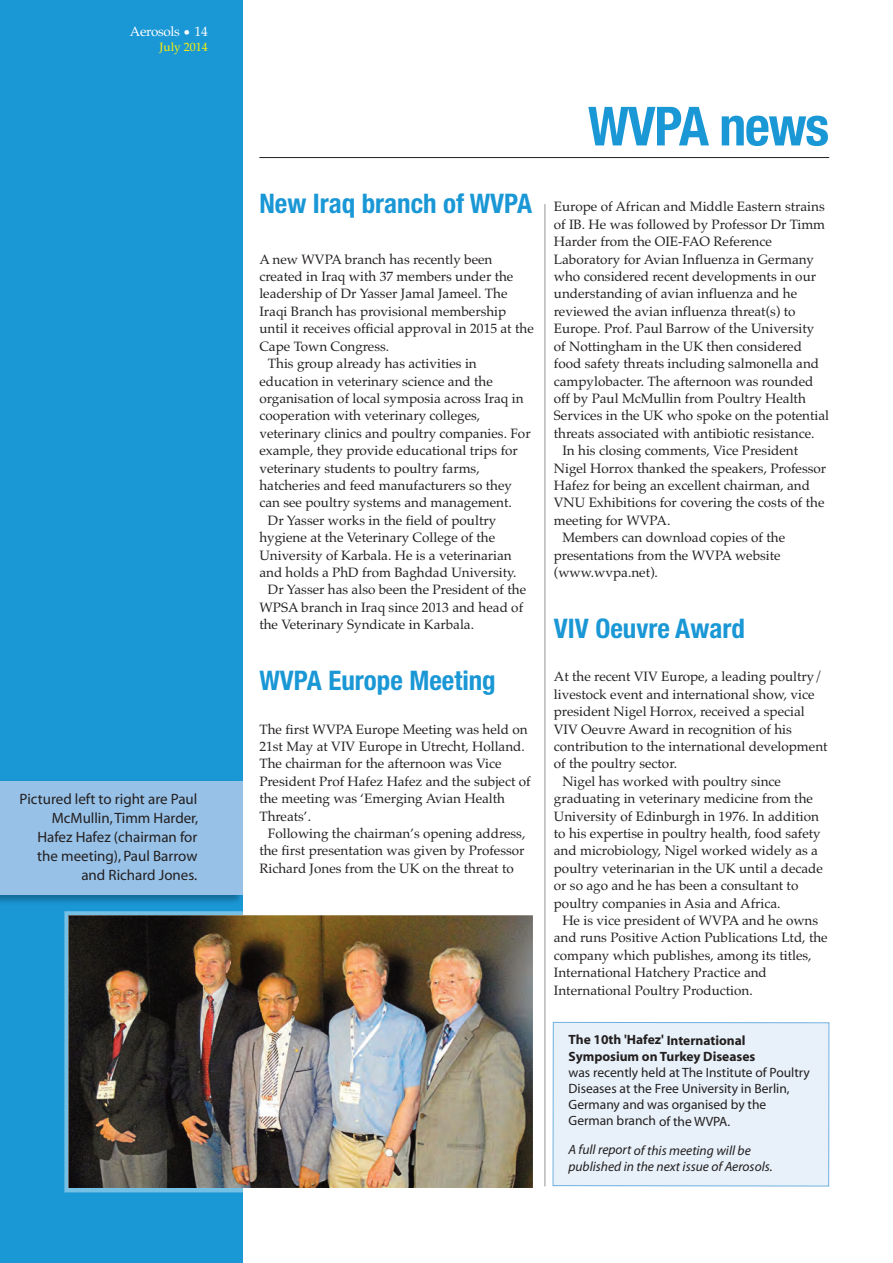
<style>
.page{position:relative;width:893px;height:1263px;background:#fff}
.page>*{position:absolute;margin:0;border:0;box-sizing:border-box;transform-origin:0 0}
.t1{font:700 condensed 54px "Helvetica Neue";letter-spacing:-.025em;color:#1a97d5}
.t2{font:700 condensed 27px "Helvetica Neue";color:#1a97d5}
.t3{font:15px/19px "Myriad";color:#231f20;text-align:right}
.t4{font:13.5px/17.4px "Palatino";color:#231f20}
.t5{font:13.5px/16.2px "Myriad";color:#231f20}
.t6{font:italic 13.5px/16.2px "Myriad";color:#231f20}
.t7{font:700 13.5px/16.2px "Myriad";color:#231f20}
.t8{font:13.5px "Palatino";letter-spacing:-.025em;color:#fff}
.t9{font:12px "Palatino";color:#fff101}
</style>
<div class="page">
<div style="left:0;top:0;width:242px;height:1263px;background:#1a97d5"></div>
<hr style="left:259px;top:157px;width:570px;height:1px;background:#231f20">
<hr style="left:545px;top:204px;width:1px;height:982px;background:#939598">
<img style="left:69px;top:916px;width:463px;height:271px">
<div style="left:64px;top:911px;width:473px;height:281px;border:4px solid #fff"></div>
<img style="left:0;top:775px;width:243px;height:134px">
<div style="left:0;top:781px;width:242px;height:114px;background:#97c1e7"></div>
<div style="left:553px;top:1023px;width:276px;height:163px;background:#e8f1f9"></div>
<div style="left:553px;top:1022px;width:276px;height:164px;border:1px solid #6cafdf"></div>
<p class="t8" style="left:130px;top:24px;width:79px">Aerosols • 14</p>
<p class="t9" style="left:159px;top:40px;width:50px">July 2014</p>
<p class="t3" style="left:20px;top:791px;width:180px">Pictured left to right are Paul<br>McMullin, Timm Harder,<br>Hafez Hafez (chairman for the meeting), Paul Barrow and Richard Jones.</p>
<h2 class="t2" style="left:259px;top:187px;width:274px">New Iraq branch of WVPA</h2>
<p class="t4" style="left:259px;top:250px;width:235px">A new WVPA branch has recently been</p>
<p class="t4" style="left:259px;top:268px;width:256px">created in Iraq with 37 members under the</p>
<p class="t4" style="left:259px;top:285px;width:250px">leadership of Dr Yasser Jamal Jameel. The</p>
<p class="t4" style="left:259px;top:302px;width:248px">Iraqi Branch has provisional membership</p>
<p class="t4" style="left:259px;top:320px;width:276px">until it receives official approval in 2015 at the</p>
<p class="t4" style="left:259px;top:337px;width:131px">Cape Town Congress.</p>
<p class="t4" style="left:268px;top:355px;width:210px">This group already has activities in</p>
<p class="t4" style="left:259px;top:372px;width:235px">education in veterinary science and the</p>
<p class="t4" style="left:259px;top:389px;width:266px">organisation of local symposia across Iraq in</p>
<p class="t4" style="left:259px;top:407px;width:222px">cooperation with veterinary colleges,</p>
<p class="t4" style="left:259px;top:424px;width:273px">veterinary clinics and poultry companies. For</p>
<p class="t4" style="left:259px;top:442px;width:260px">example, they provide educational trips for</p>
<p class="t4" style="left:259px;top:459px;width:222px">veterinary students to poultry farms,</p>
<p class="t4" style="left:259px;top:477px;width:254px">hatcheries and feed manufacturers so they</p>
<p class="t4" style="left:259px;top:494px;width:254px">can see poultry systems and management.</p>
<p class="t4" style="left:268px;top:511px;width:230px">Dr Yasser works in the field of poultry</p>
<p class="t4" style="left:259px;top:529px;width:237px">hygiene at the Veterinary College of the</p>
<p class="t4" style="left:259px;top:546px;width:254px">University of Karbala. He is a veterinarian</p>
<p class="t4" style="left:259px;top:564px;width:259px">and holds a PhD from Baghdad University.</p>
<p class="t4" style="left:268px;top:581px;width:260px">Dr Yasser has also been the President of the</p>
<p class="t4" style="left:259px;top:598px;width:265px">WPSA branch in Iraq since 2013 and head of</p>
<p class="t4" style="left:259px;top:616px;width:216px">the Veterinary Syndicate in Karbala.</p>
<h2 class="t2" style="left:259px;top:664px;width:238px">WVPA Europe Meeting</h2>
<p class="t4" style="left:259px;top:720px;width:273px">The first WVPA Europe Meeting was held on 21st May at VIV Europe in Utrecht, Holland.<br>The chairman for the afternoon was Vice President Prof Hafez Hafez and the subject of the meeting was ‘Emerging Avian Health Threats’.</p>
<p class="t4" style="left:259px;top:824px;width:267px;text-align:justify;text-indent:9px">Following the chairman’s opening address, the first presentation was given by Professor Richard Jones from the UK on the threat to</p>
<h1 class="t1" style="left:588px;top:94px;width:243px">WVPA news</h1>
<p class="t4" style="left:554px;top:198px;width:272px">Europe of African and Middle Eastern strains</p>
<p class="t4" style="left:554px;top:215px;width:273px">of IB. He was followed by Professor Dr Timm</p>
<p class="t4" style="left:554px;top:233px;width:220px">Harder from the OIE-FAO Reference</p>
<p class="t4" style="left:554px;top:250px;width:262px">Laboratory for Avian Influenza in Germany</p>
<p class="t4" style="left:554px;top:268px;width:264px">who considered recent developments in our</p>
<p class="t4" style="left:554px;top:285px;width:245px">understanding of avian influenza and he</p>
<p class="t4" style="left:554px;top:303px;width:243px">reviewed the avian influenza threat(s) to</p>
<p class="t4" style="left:554px;top:320px;width:262px">Europe. Prof. Paul Barrow of the University</p>
<p class="t4" style="left:554px;top:337px;width:250px">of Nottingham in the UK then considered</p>
<p class="t4" style="left:554px;top:355px;width:267px">food safety threats including salmonella and</p>
<p class="t4" style="left:554px;top:372px;width:261px">campylobacter. The afternoon was rounded</p>
<p class="t4" style="left:554px;top:390px;width:253px">off by Paul McMullin from Poultry Health</p>
<p class="t4" style="left:554px;top:407px;width:277px">Services in the UK who spoke on the potential</p>
<p class="t4" style="left:554px;top:424px;width:262px">threats associated with antibiotic resistance.</p>
<p class="t4" style="left:562px;top:442px;width:237px">In his closing comments, Vice President</p>
<p class="t4" style="left:554px;top:459px;width:274px">Nigel Horrox thanked the speakers, Professor</p>
<p class="t4" style="left:554px;top:477px;width:258px">Hafez for being an excellent chairman, and</p>
<p class="t4" style="left:554px;top:494px;width:272px">VNU Exhibitions for covering the costs of the</p>
<p class="t4" style="left:554px;top:511px;width:118px">meeting for WVPA.</p>
<p class="t4" style="left:562px;top:529px;width:224px">Members can download copies of the</p>
<p class="t4" style="left:554px;top:546px;width:228px">presentations from the WVPA website</p>
<p class="t4" style="left:554px;top:564px;width:106px">(www.wvpa.net).</p>
<h2 class="t2" style="left:554px;top:612px;width:192px">VIV Oeuvre Award</h2>
<p class="t4" style="left:554px;top:668px;width:270px">At the recent VIV Europe, a leading poultry/</p>
<p class="t4" style="left:554px;top:685px;width:262px">livestock event and international show, vice</p>
<p class="t4" style="left:554px;top:703px;width:252px">president Nigel Horrox, received a special</p>
<p class="t4" style="left:554px;top:720px;width:239px">VIV Oeuvre Award in recognition of his</p>
<p class="t4" style="left:554px;top:737px;width:275px">contribution to the international development</p>
<p class="t4" style="left:554px;top:755px;width:125px">of the poultry sector.</p>
<p class="t4" style="left:562px;top:772px;width:220px">Nigel has worked with poultry since</p>
<p class="t4" style="left:554px;top:790px;width:261px">graduating in veterinary medicine from the</p>
<p class="t4" style="left:554px;top:807px;width:267px">University of Edinburgh in 1976. In addition</p>
<p class="t4" style="left:554px;top:824px;width:268px">to his expertise in poultry health, food safety</p>
<p class="t4" style="left:554px;top:842px;width:266px">and microbiology, Nigel worked widely as a</p>
<p class="t4" style="left:554px;top:859px;width:271px">poultry veterinarian in the UK until a decade</p>
<p class="t4" style="left:554px;top:877px;width:246px">or so ago and he has been a consultant to</p>
<p class="t4" style="left:554px;top:894px;width:228px">poultry companies in Asia and Africa.</p>
<p class="t4" style="left:562px;top:912px;width:257px">He is vice president of WVPA and he owns</p>
<p class="t4" style="left:554px;top:929px;width:275px">and runs Positive Action Publications Ltd, the</p>
<p class="t4" style="left:554px;top:946px;width:259px">company which publishes, among its titles,</p>
<p class="t4" style="left:554px;top:964px;width:214px">International Hatchery Practice and</p>
<p class="t4" style="left:554px;top:981px;width:200px">International Poultry Production.</p>
<p class="t7" style="left:569px;top:1033px;width:188px">The 10th 'Hafez' International<br>Symposium on Turkey Diseases</p>
<p class="t5" style="left:568px;top:1065px;width:243px">was recently held at The Institute of Poultry Diseases at the Free University in Berlin, Germany and was organised by the German branch of the WVPA.</p>
<p class="t6" style="left:568px;top:1143px;width:206px">A full report of this meeting will be published in the next issue of Aerosols.</p>
</div>
